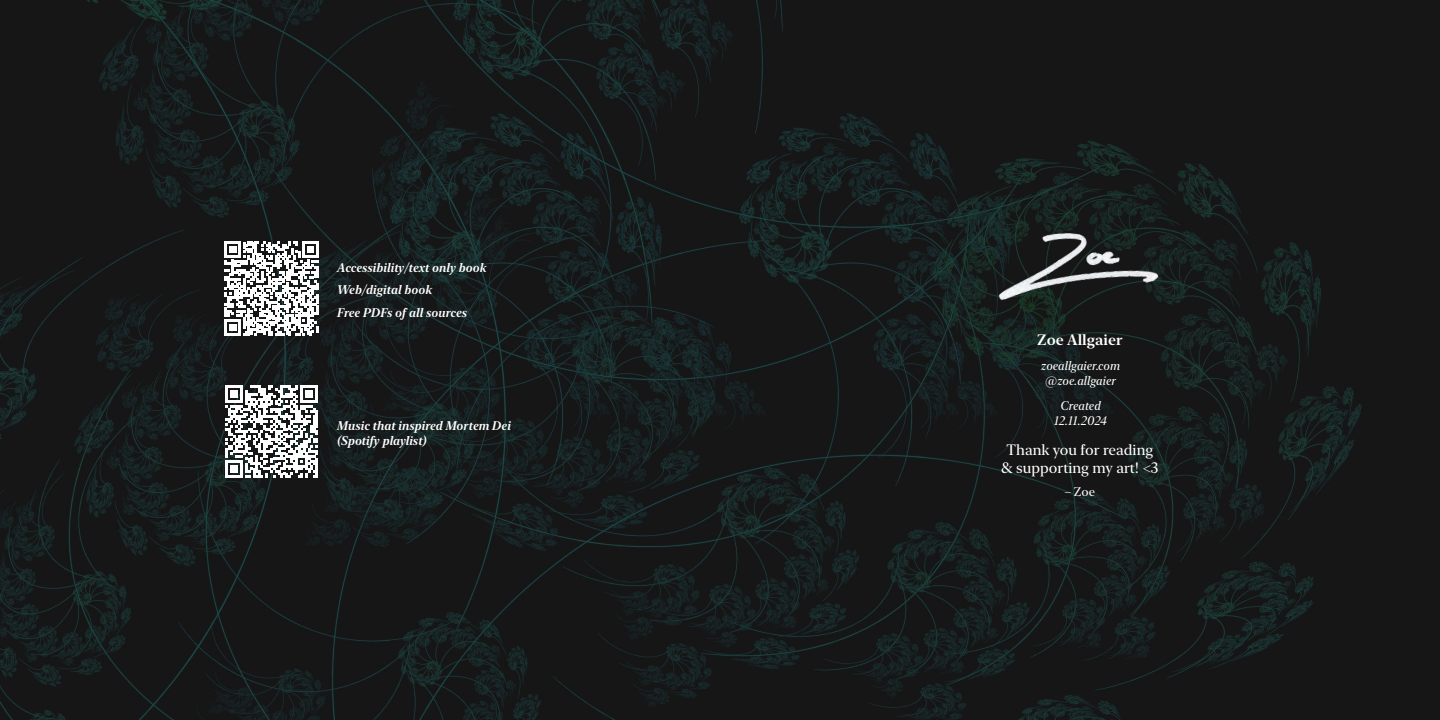
<style>
.page{position:relative;width:1440px;height:720px;background:#fff}
.page>*{position:absolute;margin:0;border:0;box-sizing:border-box;transform-origin:0 0}
.t1{font:15px "New York Large";color:#fff}
.t2{font:600 15px "New York Large";color:#fff}
.t3{font:italic 600 12.5px "New York Large";color:#fff}
.t4{font:italic 12.5px "New York Large";color:#fff}
.t5{font:12.5px "New York Large";color:#fff}
</style>
<div class="page">
<img style="left:0;top:0;width:1440px;height:720px">
<svg style="left:225px;top:242px;width:94px;height:93px"></svg>
<svg style="left:226px;top:385px;width:92px;height:93px"></svg>
<hr style="left:315px;top:458px;width:3px;height:20px;background:#fff">
<img style="left:995px;top:224px;width:170px;height:95px">
<p class="t3" style="left:337px;top:260px;width:151px">Accessibility/text only book</p>
<p class="t3" style="left:337px;top:282px;width:96px">Web/digital book</p>
<p class="t3" style="left:337px;top:305px;width:131px">Free PDFs of all sources</p>
<p class="t3" style="left:337px;top:418px;width:175px">Music that inspired Mortem Dei</p>
<p class="t3" style="left:337px;top:433px;width:91px">(Spotify playlist)</p>
<p class="t2" style="left:1037px;top:331px;width:87px">Zoe Allgaier</p>
<p class="t4" style="left:1040px;top:359px;width:81px">zoeallgaier.com</p>
<p class="t4" style="left:1045px;top:374px;width:72px">@zoe.allgaier</p>
<p class="t4" style="left:1060px;top:399px;width:42px">Created</p>
<p class="t4" style="left:1054px;top:414px;width:54px">12.11.2024</p>
<p class="t1" style="left:1007px;top:441px;width:148px">Thank you for reading</p>
<p class="t1" style="left:1001px;top:459px;width:159px">&amp; supporting my art! &lt;3</p>
<p class="t5" style="left:1065px;top:484px;width:32px">– Zoe</p>
</div>
